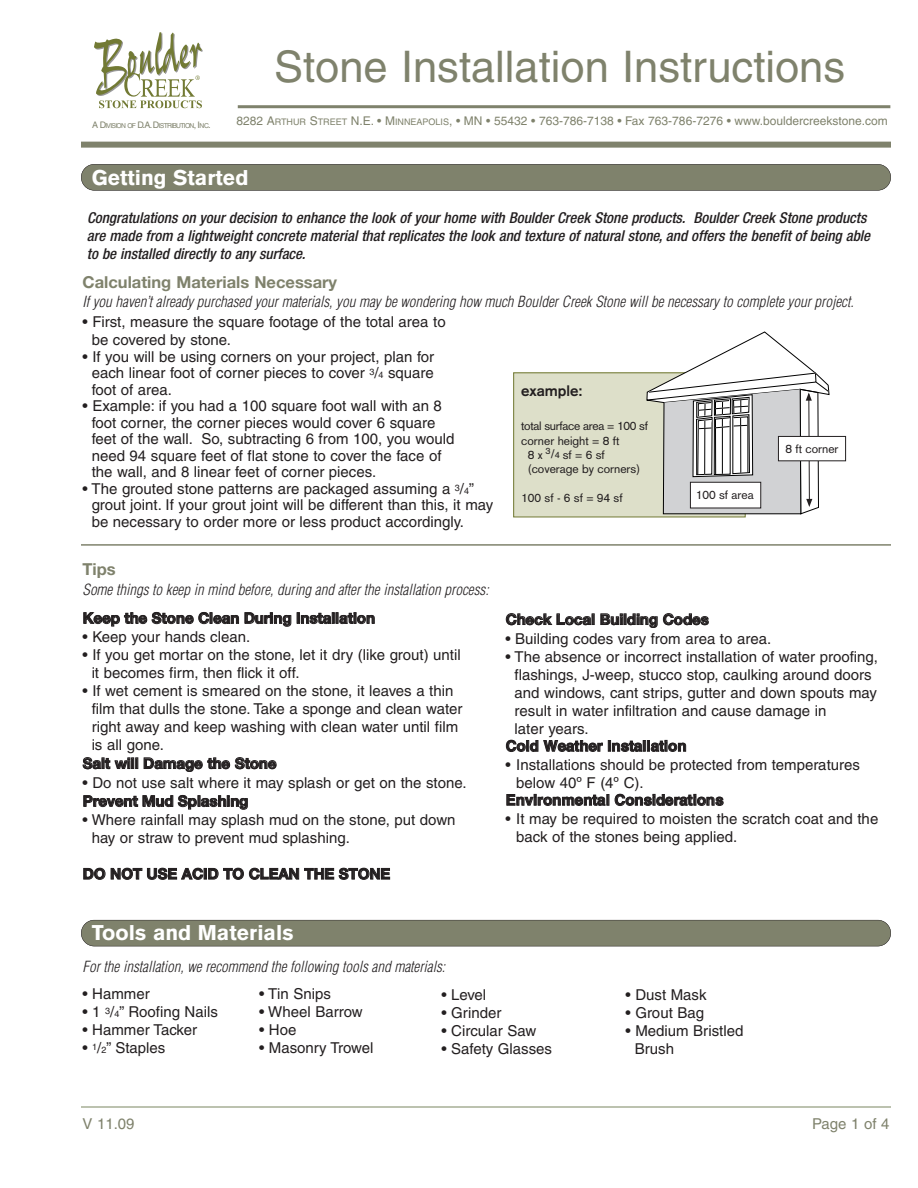
<style>
.page{position:relative;width:918px;height:1188px;background:#fff}
.page>*{position:absolute;margin:0;border:0;box-sizing:border-box;transform-origin:0 0}
.t1{font:43.5px "Helvetica";color:#7f826c}
.t2{font:900 21px "Akzidenz Grotesk";color:#fff}
.t3{font:700 16.5px "Helvetica Neue";color:#7f826c}
.t4{font:15px/18px "Helvetica";color:#231f20}
.t5{font:italic 500 condensed 15px/18px "Helvetica Neue";color:#231f20}
.t6{font:italic 300 condensed 15px "Helvetica";color:#231f20}
.t7{font:700 15px "Helvetica Neue";color:#231f20}
.t8{font:700 15px "Helvetica";letter-spacing:-.005em;color:#231f20}
.t9{font:15px "Helvetica";color:#7f826c}
.t10{font:700 15px "Akzidenz Grotesk";color:#231f20}
.t11{font:12px "Helvetica";color:#7f826c}
.t12{font:12px/14.4px "Akzidenz Grotesk";color:#231f20}
.t13{font:12px "Akzidenz Grotesk";letter-spacing:-.025em;color:#231f20}
.t14{font:9px "Akzidenz Grotesk";color:#231f20}
.t15{font:6.75px "Helvetica";letter-spacing:-.105em;color:#7f826c}
.s1{font-size:9px}
</style>
<div class="page">
<div style="left:514px;top:373px;width:231px;height:144px;background:#dddfc9"></div>
<div style="left:513px;top:372px;width:233px;height:145px;border:1px solid #727a34"></div>
<svg style="left:642px;top:331px;width:188px;height:184px"></svg>
<div style="left:778px;top:436px;width:68px;height:25px;background:#fff"></div>
<div style="left:778px;top:436px;width:68px;height:25px;border:1px solid #231f20"></div>
<div style="left:690px;top:482px;width:71px;height:26px;background:#fff"></div>
<div style="left:690px;top:482px;width:71px;height:26px;border:1px solid #231f20"></div>
<hr style="left:81px;top:1106px;width:810px;height:2px;background:#a7ae95">
<svg style="left:94px;top:32px;width:109px;height:76px"></svg>
<hr style="left:238px;top:105px;width:652px;height:3px;background:#7f826c">
<div style="left:81px;top:142px;width:810px;height:6px;background:#7f826c"></div>
<div style="left:81px;top:164px;width:810px;height:26px;background:#7f826c;border-radius:13px"></div>
<div style="left:81px;top:164px;width:810px;height:27px;border:1px solid #231f20;border-radius:13px"></div>
<div style="left:81px;top:920px;width:810px;height:26px;background:#7f826c;border-radius:13px"></div>
<div style="left:81px;top:920px;width:810px;height:26px;border:1px solid #231f20;border-radius:13px"></div>
<hr style="left:81px;top:544px;width:810px;height:2px;background:#7f826c">
<h1 class="t1" style="left:274px;top:51px;width:573px">Stone Installation Instructions</h1>
<p class="t15" style="left:92px;top:123px;width:120px"><span class="s1">A D</span>IVISION OF <span class="s1">D.A. D</span>ISTRIBUTION<span class="s1">, I</span>NC<span class="s1">.</span></p>
<p class="t11" style="left:237px;top:116px;width:653px">8282 A<span class="s1">RTHUR</span> S<span class="s1">TREET</span> N.E. • M<span class="s1">INNEAPOLIS</span>, • MN • 55432 • 763-786-7138 • Fax 763-786-7276 • www.bouldercreekstone.com</p>
<h2 class="t2" style="left:92px;top:170px;width:158px">Getting Started</h2>
<p class="t5" style="left:87px;top:210px;width:785px">Congratulations on your decision to enhance the look of your home with Boulder Creek Stone products. Boulder Creek Stone products are made from a lightweight concrete material that replicates the look and texture of natural stone, and offers the benefit of being able to be installed directly to any surface.</p>
<p class="t3" style="left:82px;top:276px;width:256px">Calculating Materials Necessary</p>
<p class="t6" style="left:82px;top:296px;width:773px">If you haven’t already purchased your materials, you may be wondering how much Boulder Creek Stone will be necessary to complete your project.</p>
<p class="t4" style="left:92px;top:314px;width:356px;text-indent:-9px">• First, measure the square footage of the total area to be covered by stone.</p>
<p class="t4" style="left:92px;top:350px;width:344px;line-height:16.5px;text-align:justify;text-indent:-9px">• If you will be using corners on your project, plan for each linear foot of corner pieces to cover <sup>3</sup>/<span class="s1">4</span> square foot of area.</p>
<p class="t4" style="left:92px;top:399px;width:364px;line-height:16.5px;text-indent:-9px">• Example: if you had a 100 square foot wall with an 8 foot corner, the corner pieces would cover 6 square feet of the wall. So, subtracting 6 from 100, you would need 94 square feet of flat stone to cover the face of the wall, and 8 linear feet of corner pieces.</p>
<p class="t4" style="left:92px;top:482px;width:403px;line-height:16.5px;text-indent:-9px">• The grouted stone patterns are packaged assuming a <sup>3</sup>/<span class="s1">4</span>” grout joint. If your grout joint will be different than this, it may be necessary to order more or less product accordingly.</p>
<p class="t10" style="left:521px;top:385px;width:63px">example:</p>
<p class="t13" style="left:521px;top:422px;width:128px">total surface area = 100 sf</p>
<p class="t12" style="left:521px;top:434px;width:100px">corner height = 8 ft</p>
<p class="t12" style="left:528px;top:449px;width:16px">8 x</p>
<p class="t12" style="left:785px;top:443px;width:55px">8 ft corner</p>
<p class="t14" style="left:546px;top:447px;width:7px">3</p>
<p class="t12" style="left:528px;top:449px;width:114px;text-indent:23px">/<span class="s1">4</span>sf=6sf (coverage by corners)</p>
<p class="t12" style="left:521px;top:492px;width:103px">100sf-6sf=94sf</p>
<p class="t12" style="left:696px;top:489px;width:60px">100 sf area</p>
<p class="t3" style="left:82px;top:564px;width:35px">Tips</p>
<p class="t6" style="left:82px;top:583px;width:408px">Some things to keep in mind before, during and after the installation process:</p>
<p class="t7" style="left:83px;top:613px;width:294px">Keep the Stone Clean During Installation</p>
<p class="t4" style="left:82px;top:629px;width:169px">• Keep your hands clean.</p>
<p class="t4" style="left:92px;top:647px;width:371px;text-indent:-9px">• If you get mortar on the stone, let it dry (like grout) until it becomes firm, then flick it off.</p>
<p class="t4" style="left:92px;top:683px;width:372px;text-indent:-9px">• If wet cement is smeared on the stone, it leaves a thin film that dulls the stone. Take a sponge and clean water right away and keep washing with clean water until film is all gone.</p>
<p class="t7" style="left:83px;top:758px;width:195px">Salt will Damage the Stone</p>
<p class="t4" style="left:82px;top:775px;width:386px">• Do not use salt where it may splash or get on the stone.</p>
<p class="t7" style="left:83px;top:796px;width:167px">Prevent Mud Splashing</p>
<p class="t4" style="left:92px;top:813px;width:365px;text-indent:-9px">• Where rainfall may splash mud on the stone, put down hay or straw to prevent mud splashing.</p>
<p class="t7" style="left:83px;top:868px;width:309px">DO NOT USE ACID TO CLEAN THE STONE</p>
<p class="t7" style="left:506px;top:614px;width:205px">Check Local Building Codes</p>
<p class="t4" style="left:505px;top:631px;width:267px">• Building codes vary from area to area.</p>
<p class="t4" style="left:515px;top:649px;width:365px;text-indent:-9px">• The absence or incorrect installation of water proofing, flashings, J-weep, stucco stop, caulking around doors and windows, cant strips, gutter and down spouts may result in water infiltration and cause damage in<br>later years.</p>
<p class="t8" style="left:506px;top:741px;width:182px">Cold Weather Installation</p>
<p class="t4" style="left:516px;top:757px;width:345px;text-indent:-11px">• Installations should be protected from temperatures below 40º F (4º C).</p>
<p class="t8" style="left:506px;top:795px;width:219px">Environmental Considerations</p>
<p class="t4" style="left:516px;top:811px;width:364px;text-indent:-11px">• It may be required to moisten the scratch coat and the back of the stones being applied.</p>
<h2 class="t2" style="left:92px;top:925px;width:204px">Tools and Materials</h2>
<p class="t6" style="left:82px;top:961px;width:364px">For the installation, we recommend the following tools and materials:</p>
<p class="t4" style="left:82px;top:986px;width:69px">• Hammer</p>
<p class="t4" style="left:82px;top:1004px;width:137px">• 1 <sup>3</sup>/<span class="s1">4</span>” Roofing Nails</p>
<p class="t4" style="left:82px;top:1022px;width:116px">• Hammer Tacker</p>
<p class="t4" style="left:82px;top:1040px;width:85px">• <sup>1</sup>/<span class="s1">2</span>” Staples</p>
<p class="t9" style="left:82px;top:1119px;width:54px">V 11.09</p>
<p class="t4" style="left:259px;top:986px;width:74px">• Tin Snips</p>
<p class="t4" style="left:259px;top:1004px;width:105px">• Wheel Barrow</p>
<p class="t4" style="left:259px;top:1022px;width:39px">• Hoe</p>
<p class="t4" style="left:259px;top:1040px;width:116px">• Masonry Trowel</p>
<p class="t4" style="left:441px;top:987px;width:46px">• Level</p>
<p class="t4" style="left:441px;top:1005px;width:62px">• Grinder</p>
<p class="t4" style="left:441px;top:1023px;width:96px">• Circular Saw</p>
<p class="t4" style="left:441px;top:1041px;width:112px">• Safety Glasses</p>
<p class="t4" style="left:626px;top:988px;width:83px">• Dust Mask</p>
<p class="t4" style="left:626px;top:1006px;width:80px">• Grout Bag</p>
<p class="t4" style="left:635px;top:1024px;width:110px;text-indent:-9px">• Medium Bristled<br>Brush</p>
<p class="t9" style="left:812px;top:1119px;width:79px">Page 1 of 4</p>
</div>
